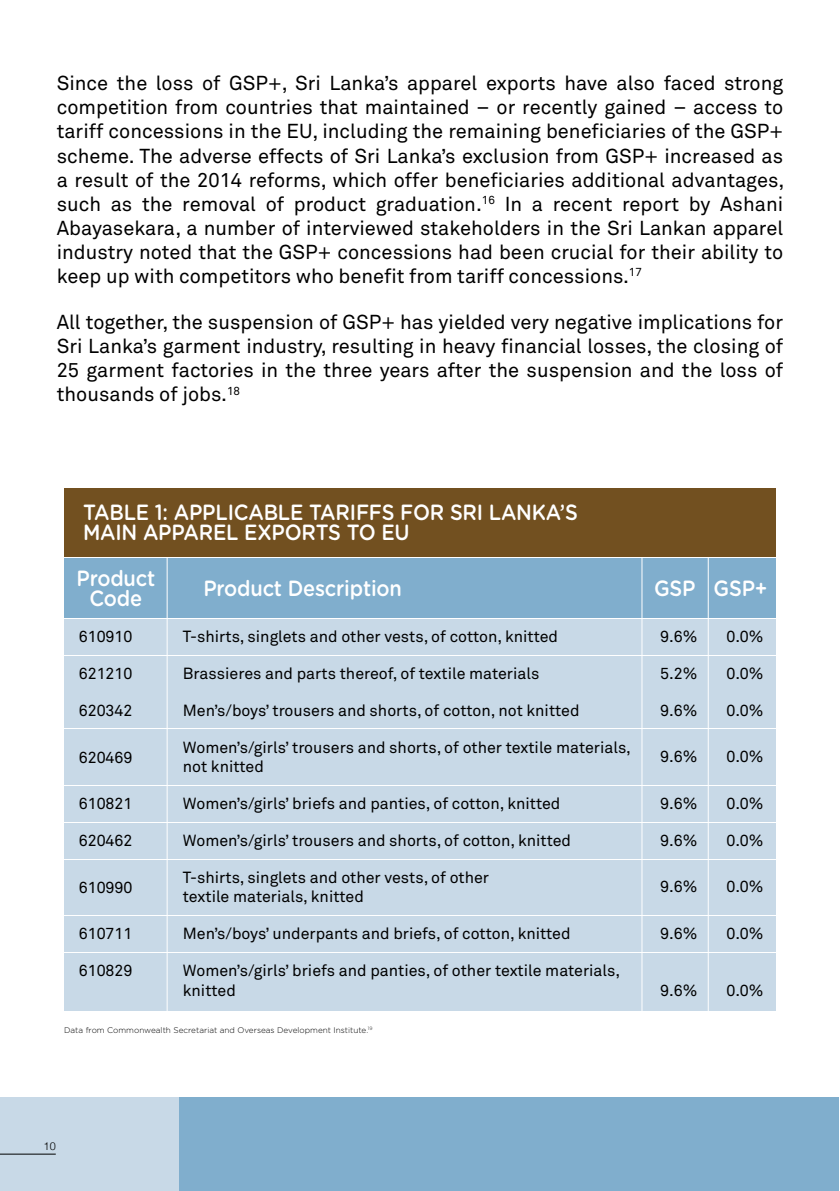
<style>
.page{position:relative;width:840px;height:1191px;background:#fff}
.page>*{position:absolute;margin:0;border:0;box-sizing:border-box;transform-origin:0 0}
.t1{font:500 22px/20px "Gotham Rounded";letter-spacing:-.01em;color:#fff;scale:.91 1}
.t2{font:20px/24px "Akkurat";color:#000;text-align:justify}
.t3{font:16px/19.2px "Akkurat";color:#000}
.t4{font:300 11px "Helvetica";color:#000}
.t5{font:300 8.2px "Gotham Rounded";color:#000}
</style>
<div class="page">
<div style="left:64px;top:488px;width:711px;height:68px;background:#725020"></div>
<div style="left:64px;top:558px;width:711px;height:59px;background:#80aecd"></div>
<div style="left:64px;top:619px;width:711px;height:35px;background:#c8d9e7"></div>
<div style="left:64px;top:786px;width:711px;height:35px;background:#c8d9e7"></div>
<div style="left:64px;top:656px;width:711px;height:35px;background:#c8d9e7"></div>
<div style="left:64px;top:823px;width:711px;height:35px;background:#c8d9e7"></div>
<div style="left:64px;top:693px;width:711px;height:35px;background:#c8d9e7"></div>
<div style="left:64px;top:860px;width:711px;height:54px;background:#c8d9e7"></div>
<div style="left:64px;top:729px;width:711px;height:55px;background:#c8d9e7"></div>
<div style="left:64px;top:916px;width:711px;height:35px;background:#c8d9e7"></div>
<div style="left:64px;top:952px;width:711px;height:58px;background:#c8d9e7"></div>
<hr style="left:166px;top:558px;width:1px;height:514px;background:#fff">
<hr style="left:707px;top:558px;width:1px;height:514px;background:#fff">
<hr style="left:641px;top:558px;width:1px;height:514px;background:#fff">
<div style="left:178px;top:1097px;width:660px;height:94px;background:#80aecd"></div>
<div style="left:0;top:1097px;width:178px;height:94px;background:#c8d9e7"></div>
<hr style="left:0;top:1153px;width:56px;height:1px;background:#000">
<p class="t2" style="left:57px;top:72px;width:728px">Since the loss of GSP+, Sri Lanka’s apparel exports have also faced strong competition from countries that maintained – or recently gained – access to tariff concessions in the EU, including the remaining beneficiaries of the GSP+ scheme. The adverse effects of Sri Lanka’s exclusion from GSP+ increased as a result of the 2014 reforms, which offer beneficiaries additional advantages, such as the removal of product graduation.<sup>16</sup> In a recent report by Ashani Abayasekara, a number of interviewed stakeholders in the Sri Lankan apparel industry noted that the GSP+ concessions had been crucial for their ability to keep up with competitors who benefit from tariff concessions.<sup>17</sup></p>
<p class="t2" style="left:57px;top:311px;width:727px">All together, the suspension of GSP+ has yielded very negative implications for Sri Lanka’s garment industry, resulting in heavy financial losses, the closing of 25 garment factories in the three years after the suspension and the loss of thousands of jobs.<sup>18</sup></p>
<p class="t1" style="left:83px;top:501px;width:545px">TABLE 1: APPLICABLE TARIFFS FOR SRI LANKA’S<br>MAIN APPAREL EXPORTS TO EU</p>
<p class="t1" style="left:76px;top:567px;width:88px;text-align:center">Product<br>Code</p>
<p class="t1" style="left:203px;top:577px;width:219px">Product Description</p>
<p class="t1" style="left:653px;top:577px;width:126px">GSP GSP+</p>
<p class="t3" style="left:79px;top:627px;width:55px">610910</p>
<p class="t3" style="left:183px;top:627px;width:376px">T-shirts, singlets and other vests, of cotton, knitted</p>
<p class="t3" style="left:659px;top:627px;width:39px">9.6%</p>
<p class="t3" style="left:726px;top:627px;width:39px">0.0%</p>
<p class="t3" style="left:79px;top:664px;width:55px">621210</p>
<p class="t3" style="left:183px;top:664px;width:358px">Brassieres and parts thereof, of textile materials</p>
<p class="t3" style="left:659px;top:664px;width:39px">5.2%</p>
<p class="t3" style="left:726px;top:664px;width:39px">0.0%</p>
<p class="t3" style="left:79px;top:701px;width:55px">620342</p>
<p class="t3" style="left:183px;top:701px;width:398px">Men’s/boys’ trousers and shorts, of cotton, not knitted</p>
<p class="t3" style="left:659px;top:701px;width:39px">9.6%</p>
<p class="t3" style="left:726px;top:701px;width:39px">0.0%</p>
<p class="t3" style="left:79px;top:748px;width:55px">620469</p>
<p class="t3" style="left:183px;top:738px;width:449px">Women’s/girls’ trousers and shorts, of other textile materials, not knitted</p>
<p class="t3" style="left:659px;top:747px;width:39px">9.6%</p>
<p class="t3" style="left:726px;top:747px;width:39px">0.0%</p>
<p class="t3" style="left:79px;top:794px;width:57px">610821 </p>
<p class="t3" style="left:183px;top:794px;width:379px">Women’s/girls’ briefs and panties, of cotton, knitted</p>
<p class="t3" style="left:659px;top:794px;width:39px">9.6%</p>
<p class="t3" style="left:726px;top:794px;width:39px">0.0%</p>
<p class="t3" style="left:79px;top:831px;width:57px">620462 </p>
<p class="t3" style="left:183px;top:831px;width:389px">Women’s/girls’ trousers and shorts, of cotton, knitted</p>
<p class="t3" style="left:659px;top:831px;width:39px">9.6%</p>
<p class="t3" style="left:726px;top:831px;width:39px">0.0%</p>
<p class="t3" style="left:79px;top:878px;width:55px">610990</p>
<p class="t3" style="left:183px;top:868px;width:307px">T-shirts, singlets and other vests, of other textile materials, knitted</p>
<p class="t3" style="left:659px;top:877px;width:39px">9.6%</p>
<p class="t3" style="left:726px;top:877px;width:39px">0.0%</p>
<p class="t3" style="left:79px;top:924px;width:57px">610711 </p>
<p class="t3" style="left:183px;top:924px;width:389px">Men’s/boys’ underpants and briefs, of cotton, knitted</p>
<p class="t3" style="left:659px;top:924px;width:39px">9.6%</p>
<p class="t3" style="left:726px;top:924px;width:39px">0.0%</p>
<p class="t3" style="left:79px;top:961px;width:57px">610829 </p>
<p class="t3" style="left:183px;top:961px;width:438px">Women’s/girls’ briefs and panties, of other textile materials, knitted</p>
<p class="t3" style="left:659px;top:980px;width:39px">9.6%</p>
<p class="t3" style="left:726px;top:980px;width:39px">0.0%</p>
<p class="t5" style="left:64px;top:1024px;width:310px">Data from Commonwealth Secretariat and Overseas Development Institute.<sup>19</sup></p>
<p class="t4" style="left:44px;top:1136px;width:14px">10</p>
</div>
